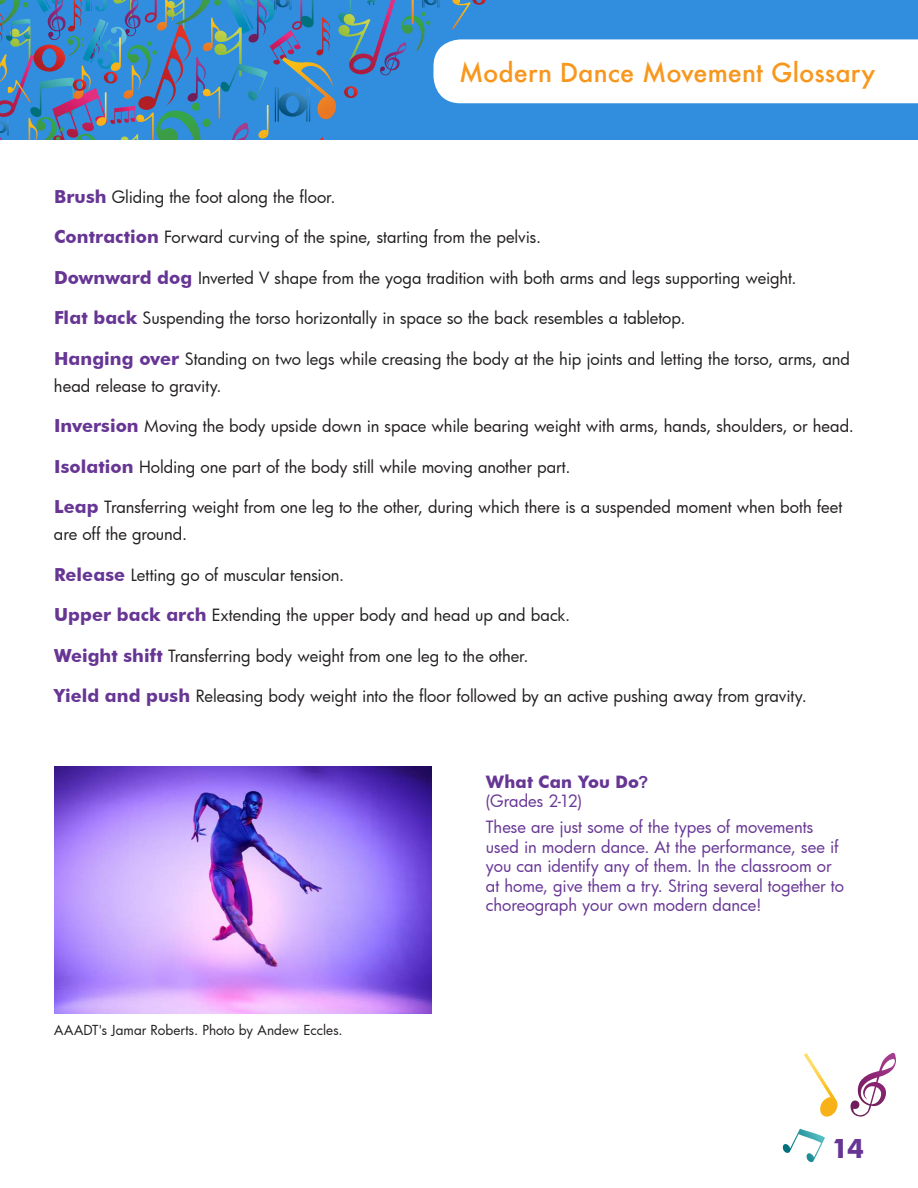
<style>
.page{position:relative;width:918px;height:1188px;background:#fff}
.page>*{position:absolute;margin:0;border:0;box-sizing:border-box;transform-origin:0 0}
.t1{font:700 27px "Futura BT";color:#673695}
.t2{font:500 25.5px "Futura";letter-spacing:.005em;color:#f8971d}
.t3{font:16.5px/27px "Futura";letter-spacing:-.005em;color:#231f20}
.t4{font:16.5px/19.5px "Futura";letter-spacing:-.005em;color:#673695}
.t5{font:700 16.5px/19.5px "Futura";letter-spacing:.005em;color:#673695}
.t6{font:13.5px "Futura";letter-spacing:.005em;color:#231f20}
.s1{font-family:"Futura BT";font-weight:700;font-size:18px;color:#673695}
.s2{font-family:"Arial"}
.s3{font-weight:400}
</style>
<div class="page">
<svg style="left:0;top:0;width:918px;height:140px"></svg>
<img style="left:54px;top:766px;width:378px;height:248px">
<svg style="left:782px;top:1129px;width:43px;height:34px"></svg>
<svg style="left:804px;top:1053px;width:34px;height:64px"></svg>
<svg style="left:850px;top:1053px;width:46px;height:64px"></svg>
<h2 class="t2" style="left:459px;top:55px;width:418px">Modern Dance Movement Glossary</h2>
<p class="t3" style="left:54px;top:183px;width:283px"><span class="s1">Brush</span> Gliding the foot along the floor.</p>
<p class="t3" style="left:54px;top:223px;width:489px"><span class="s1">Contraction</span> Forward curving of the spine, starting from the pelvis.</p>
<p class="t3" style="left:54px;top:264px;width:744px"><span class="s1">Downward dog</span> Inverted V shape from the yoga tradition with both arms and legs supporting weight.</p>
<p class="t3" style="left:54px;top:304px;width:633px"><span class="s1">Flat back</span> Suspending the torso horizontally in space so the back resembles a tabletop.</p>
<p class="t3" style="left:54px;top:345px;width:798px"><span class="s1">Hanging over</span> Standing on two legs while creasing the body at the hip joints and letting the torso, arms, and head release to gravity.</p>
<p class="t3" style="left:54px;top:412px;width:801px"><span class="s1">Inversion</span> Moving the body upside down in space while bearing weight with arms, hands, shoulders, or head.</p>
<p class="t3" style="left:54px;top:453px;width:518px"><span class="s1">Isolation</span> Holding one part of the body still while moving another part.</p>
<p class="t3" style="left:54px;top:493px;width:790px"><span class="s1">Leap</span> Transferring weight from one leg to the other, during which there is a suspended moment when both feet are off the ground.</p>
<p class="t3" style="left:54px;top:561px;width:292px"><span class="s1">Release</span> Letting go of muscular tension.</p>
<p class="t3" style="left:54px;top:601px;width:518px"><span class="s1">Upper back arch</span> Extending the upper body and head up and back.</p>
<p class="t3" style="left:54px;top:642px;width:476px"><span class="s1">Weight shift</span> Transferring body weight from one leg to the other.</p>
<p class="t3" style="left:54px;top:682px;width:754px"><span class="s1">Yield and push</span> Releasing body weight into the floor followed by an active pushing away from gravity.</p>
<p class="t6" style="left:54px;top:1021px;width:290px">AAADT's Jamar Roberts. Photo by Andew Eccles.</p>
<p class="t5" style="left:486px;top:771px;width:164px">What Can You Do<span class="s2">? </span><span class="s3">(Grades 2-12)</span></p>
<p class="t4" style="left:486px;top:817px;width:360px">These are just some of the types of movements used in modern dance. At the performance, see if you can identify any of them. In the classroom or at home, give them a try. String several together to choreograph your own modern dance!</p>
<h1 class="t1" style="left:832px;top:1132px;width:34px">14</h1>
</div>
